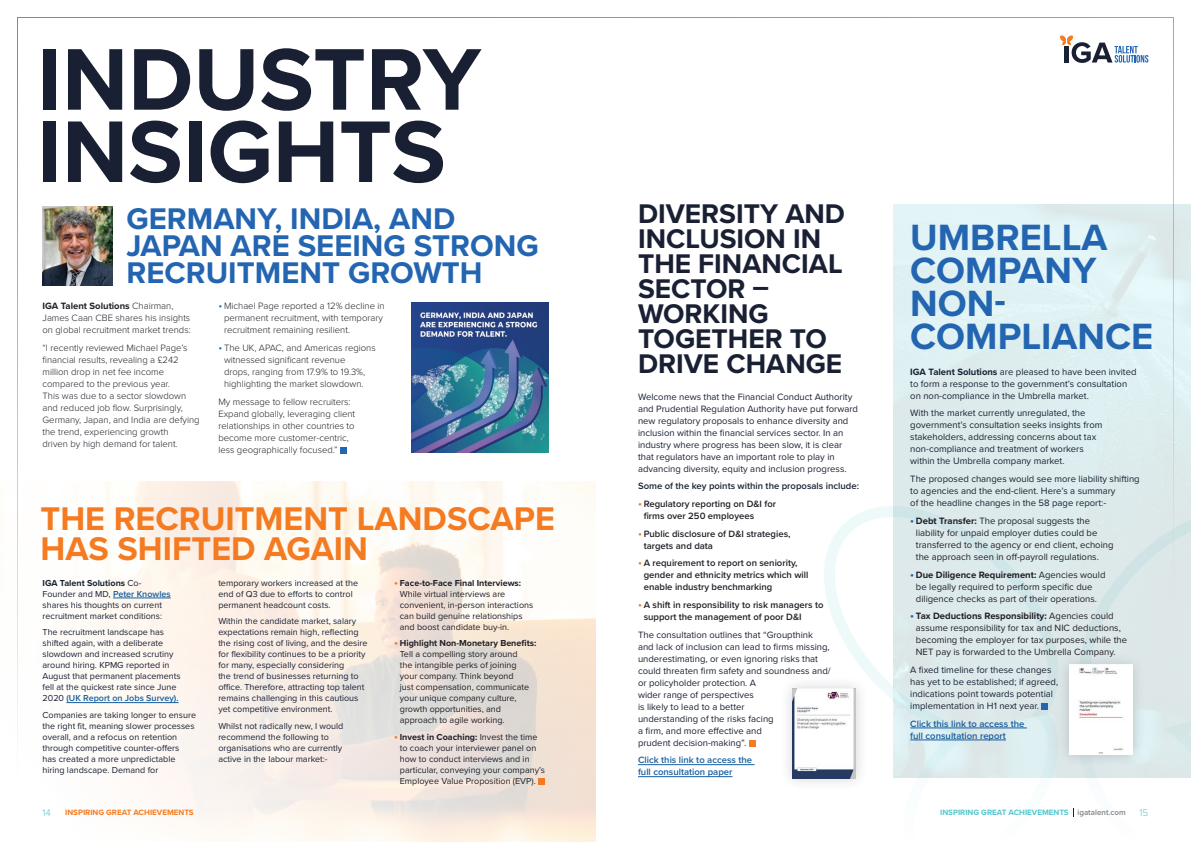
<style>
.page{position:relative;width:1191px;height:842px;background:#fff}
.page>*{position:absolute;margin:0;border:0;box-sizing:border-box;transform-origin:0 0}
.Question{font:700 90.7px/72.3px "Proxima Nova";color:#192033}
.Question-2{font:700 37.9px/32.9px "Proxima Nova";color:#2365b1}
.Question-3{font:700 34px/30px "Proxima Nova";color:#f47b21}
.Question-4{font:700 31px/27px "Proxima Nova";color:#2365b1}
.Question-5{font:700 28px/25px "Proxima Nova";color:#192033}
.t1{font:300 10px "Proxima Nova";color:#54c5cf}
.subhead_blue{font:9.5px/12px "Proxima Nova";color:#192033}
.Body_Text{font:300 9.5px/12px "Proxima Nova";color:#201e26}
.t2{font:9.5px/12px "Proxima Nova";color:#201e26}
.t3{font:600 9.5px/12px "Proxima Nova";color:#201e26}
.subhead_blue-2{font:600 9.5px/12px "Proxima Nova";color:#175d9e}
.subhead_blue-3{font:600 9.5px "Proxima Nova";color:#192033}
.Inbody_Title{font:9px/11px "Proxima Nova";color:#192033}
.t4{font:9px/11px "Proxima Nova";color:#201e26}
.t5{font:700 8px "Proxima Nova";color:#54c5cf}
.t6{font:700 8px "Proxima Nova";color:#f47b21}
.s1{font-weight:700}
.s2{font-size:11px;color:#2365b1}
.s3{font-weight:600;color:#175d9e}
.s4{font-weight:700;font-size:11px;color:#f47b21}
.s5{font-size:11px;color:#f47b21}
.s6{font-weight:700;font-size:11px;color:#2365b1}
.s7{font-weight:600;color:#808087}
</style>
<div class="page">
<svg style="left:824px;top:506px;width:69px;height:194px"></svg>
<hr style="left:638px;top:764px;width:116px;height:1px;background:#175d9e">
<hr style="left:638px;top:776px;width:94px;height:1px;background:#175d9e">
<div style="left:748px;top:740px;width:7px;height:7px;background:#f47b21"></div>
<hr style="left:910px;top:727px;width:116px;height:1px;background:#175d9e">
<hr style="left:910px;top:739px;width:96px;height:1px;background:#175d9e">
<div style="left:1041px;top:703px;width:7px;height:7px;background:#2365b1"></div>
<img style="left:411px;top:303px;width:137px;height:150px">
<hr style="left:113px;top:598px;width:58px;height:1px;background:#175d9e">
<hr style="left:66px;top:702px;width:113px;height:1px;background:#175d9e">
<div style="left:340px;top:447px;width:6px;height:7px;background:#2365b1"></div>
<div style="left:538px;top:778px;width:7px;height:7px;background:#f47b21"></div>
<div style="left:1055px;top:652px;width:90px;height:116px;background:#192033;opacity:.2"></div>
<img style="left:1069px;top:665px;width:63px;height:89px">
<div style="left:779px;top:676px;width:89px;height:115px;background:#192033;opacity:.2"></div>
<img style="left:792px;top:689px;width:63px;height:89px">
<img style="left:43px;top:207px;width:69px;height:79px">
<svg style="left:1060px;top:35px;width:88px;height:28px"></svg>
<p class="Question" style="left:37px;top:41px;width:445px">INDUSTRY<br>INSIGHTS</p>
<p class="Question-4" style="left:126px;top:204px;width:414px">GERMANY, INDIA, AND<br>JAPAN ARE SEEING STRONG<br>RECRUITMENT GROWTH</p>
<p class="Body_Text" style="left:43px;top:300px;width:150px"><span class="s1">IGA Talent Solutions</span> Chairman,<br>James Caan CBE shares his insights on global recruitment market trends:</p>
<p class="Body_Text" style="left:43px;top:341px;width:159px">“I recently reviewed Michael Page’s financial results, revealing a £242 million drop in net fee income compared to the previous year.<br>This was due to a sector slowdown and reduced job flow. Surprisingly, Germany, Japan, and India are defying the trend, experiencing growth<br>driven by high demand for talent.</p>
<p class="Body_Text" style="left:224px;top:300px;width:162px;text-indent:-6px"><span class="s2">•</span> Michael Page reported a 12% decline in permanent recruitment, with temporary recruitment remaining resilient.</p>
<p class="Body_Text" style="left:224px;top:341px;width:153px;text-indent:-6px"><span class="s2">•</span> The UK, APAC, and Americas regions witnessed significant revenue<br>drops, ranging from 17.9% to 19.3%, highlighting the market slowdown.</p>
<p class="Body_Text" style="left:218px;top:395px;width:138px">My message to fellow recruiters:<br>Expand globally, leveraging client relationships in other countries to become more customer-centric, less geographically focused.”</p>
<p class="Question-3" style="left:41px;top:503px;width:516px">THE RECRUITMENT LANDSCAPE<br>HAS SHIFTED AGAIN</p>
<p class="Inbody_Title" style="left:43px;top:577px;width:130px"><span class="s1">IGA Talent Solutions</span> Co-<br>Founder and MD, <span class="s3">Peter Knowles </span>shares his thoughts on current recruitment market conditions:</p>
<p class="Inbody_Title" style="left:43px;top:626px;width:140px">The recruitment landscape has shifted again, with a deliberate slowdown and increased scrutiny around hiring. KPMG reported in<br>August that permanent placements fell at the quickest rate since June<br>2020 <span class="s3">(UK Report on Jobs Survey).</span></p>
<p class="Inbody_Title" style="left:43px;top:709px;width:155px">Companies are taking longer to ensure the right fit, meaning slower processes overall, and a refocus on retention through competitive counter-offers<br>has created a more unpredictable hiring landscape. Demand for</p>
<p class="Inbody_Title" style="left:218px;top:577px;width:141px">temporary workers increased at the end of Q3 due to efforts to control permanent headcount costs.</p>
<p class="Inbody_Title" style="left:218px;top:615px;width:151px">Within the candidate market, salary expectations remain high, reflecting the rising cost of living, and the desire for flexibility continues to be a priority for many, especially considering<br>the trend of businesses returning to office. Therefore, attracting top talent remains challenging in this cautious yet competitive environment.</p>
<p class="Inbody_Title" style="left:218px;top:720px;width:127px">Whilst not radically new, I would recommend the following to organisations who are currently active in the labour market:-</p>
<p class="t4" style="left:400px;top:577px;width:135px;text-indent:-6px"><span class="s4">•</span> <span class="s1">Face-to-Face Final Interviews:<br></span>While virtual interviews are convenient, in-person interactions can build genuine relationships and boost candidate buy-in.</p>
<p class="t4" style="left:400px;top:637px;width:138px;text-indent:-6px"><span class="s4">•</span> <span class="s1">Highlight Non-Monetary Benefits:<br></span>Tell a compelling story around<br>the intangible perks of joining your company. Think beyond<br>just compensation, communicate your unique company culture, growth opportunities, and approach to agile working.</p>
<p class="t4" style="left:400px;top:731px;width:147px;text-indent:-6px"><span class="s4">•</span> <span class="s1">Invest in Coaching:</span> Invest the time to coach your interviewer panel on how to conduct interviews and in particular, conveying your company’s Employee Value Proposition (EVP).</p>
<p class="Question-5" style="left:638px;top:201px;width:208px">DIVERSITY AND<br>INCLUSION IN<br>THE FINANCIAL<br>SECTOR –<br>WORKING<br>TOGETHER TO<br>DRIVE CHANGE</p>
<p class="subhead_blue" style="left:638px;top:390px;width:221px">Welcome news that the Financial Conduct Authority and Prudential Regulation Authority have put forward new regulatory proposals to enhance diversity and inclusion within the financial services sector. In an industry where progress has been slow, it is clear that regulators have an important role to play in advancing diversity, equity and inclusion progress.</p>
<p class="subhead_blue-3" style="left:638px;top:479px;width:222px">Some of the key points within the proposals include:</p>
<p class="t3" style="left:643px;top:497px;width:134px;text-indent:-6px"><span class="s5">•</span> Regulatory reporting on D&amp;I for firms over 250 employees</p>
<p class="t3" style="left:643px;top:527px;width:148px;text-indent:-6px"><span class="s5">•</span> Public disclosure of D&amp;I strategies, targets and data</p>
<p class="t3" style="left:643px;top:557px;width:166px;text-indent:-6px"><span class="s5">•</span> A requirement to report on seniority, gender and ethnicity metrics which will enable industry benchmarking</p>
<p class="t3" style="left:643px;top:598px;width:181px;text-indent:-6px"><span class="s5">•</span> A shift in responsibility to risk managers to support the management of poor D&amp;I</p>
<p class="subhead_blue" style="left:638px;top:628px;width:194px">The consultation outlines that “Groupthink and lack of inclusion can lead to firms missing, underestimating, or even ignoring risks that could threaten firm safety and soundness and/ or policyholder protection. A<br>wider range of perspectives<br>is likely to lead to a better<br>understanding of the risks facing<br>a firm, and more effective and<br>prudent decision-making”.</p>
<p class="subhead_blue-2" style="left:638px;top:754px;width:116px">Click this link to access the full consultation paper</p>
<p class="Question-2" style="left:910px;top:220px;width:244px">UMBRELLA<br>COMPANY<br>NON-<br>COMPLIANCE</p>
<p class="subhead_blue" style="left:910px;top:365px;width:228px"><span class="s1">IGA Talent Solutions</span> are pleased to have been invited to form a response to the government’s consultation on non-compliance in the Umbrella market.</p>
<p class="subhead_blue" style="left:910px;top:407px;width:194px">With the market currently unregulated, the government’s consultation seeks insights from stakeholders, addressing concerns about tax non-compliance and treatment of workers within the Umbrella company market.</p>
<p class="subhead_blue" style="left:910px;top:473px;width:231px">The proposed changes would see more liability shifting to agencies and the end-client. Here’s a summary<br>of the headline changes in the 58 page report:-</p>
<p class="t2" style="left:916px;top:514px;width:199px;text-indent:-6px"><span class="s6">•</span> <span class="s1">Debt Transfer:</span> The proposal suggests the liability for unpaid employer duties could be transferred to the agency or end client, echoing the approach seen in off-payroll regulations.</p>
<p class="t2" style="left:916px;top:568px;width:191px;text-indent:-6px"><span class="s6">•</span> <span class="s1">Due Diligence Requirement:</span> Agencies would be legally required to perform specific due diligence checks as part of their operations.</p>
<p class="t2" style="left:916px;top:610px;width:213px;text-indent:-6px"><span class="s6">•</span> <span class="s1">Tax Deductions Responsibility:</span> Agencies could assume responsibility for tax and NIC deductions, becoming the employer for tax purposes, while the NET pay is forwarded to the Umbrella Company.</p>
<p class="subhead_blue" style="left:910px;top:663px;width:149px">A fixed timeline for these changes has yet to be established; if agreed, indications point towards potential implementation in H1 next year.</p>
<p class="subhead_blue-2" style="left:910px;top:717px;width:116px">Click this link to access the full consultation report</p>
<p class="t1" style="left:43px;top:805px;width:10px">14</p>
<p class="t5" style="left:940px;top:807px;width:187px">INSPIRING GREAT ACHIEVEMENTS <span class="s7">igatalent.com</span></p>
<p class="t1" style="left:1139px;top:805px;width:10px">15</p>
<p class="t6" style="left:65px;top:806px;width:130px">INSPIRING GREAT ACHIEVEMENTS</p>
</div>
